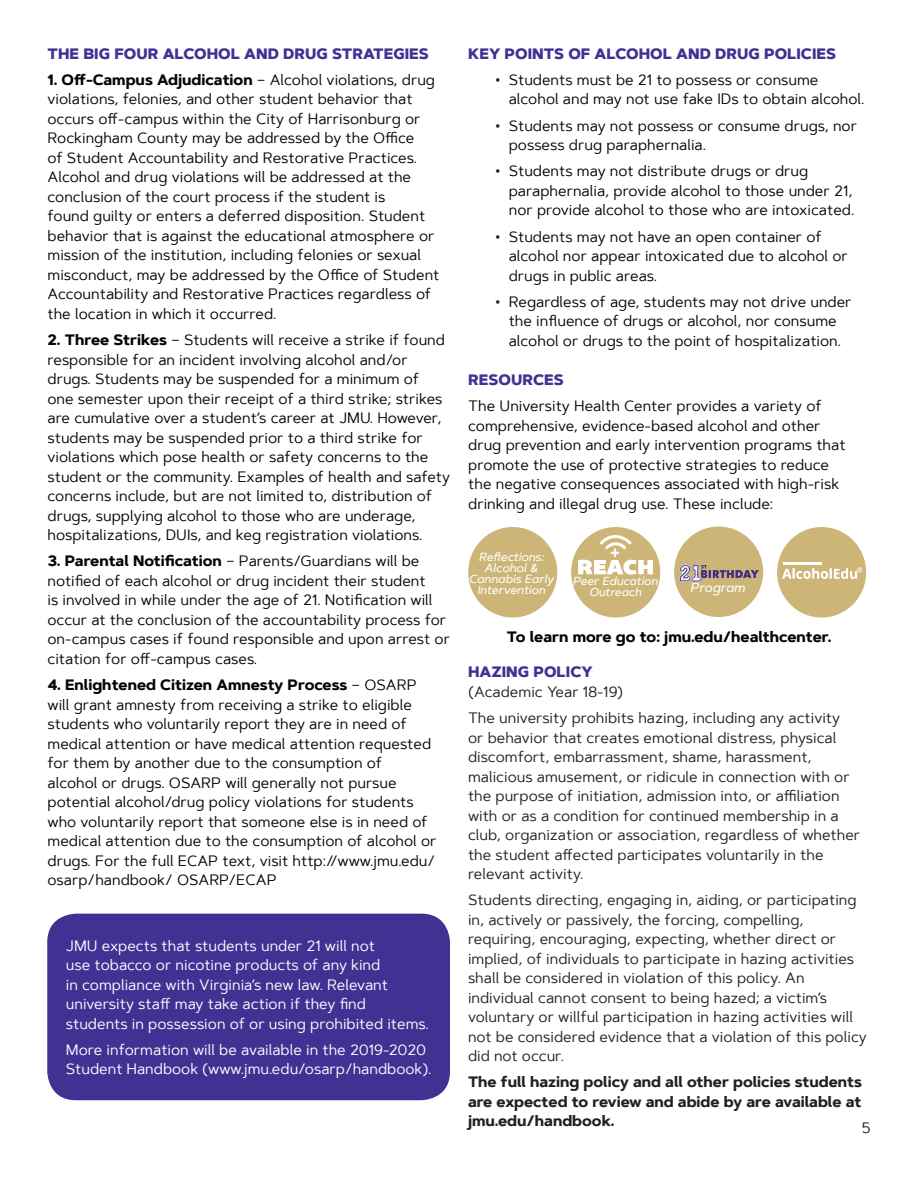
<style>
.page{position:relative;width:918px;height:1188px;background:#fff}
.page>*{position:absolute;margin:0;border:0;box-sizing:border-box;transform-origin:0 0}
.t1{font:15px/19.5px "Artegra Sans";color:#040503}
.t2{font:15px/19.5px "Artegra Sans";color:#231f20}
.t3{font:15px/19.5px "Artegra Sans";color:#fff}
.t4{font:700 15px/19.5px "Artegra Sans";color:#231f20;text-align:justify}
.t5{font:800 15px "Artegra Sans";color:#3f3293}
.t6{font:700 15px "Artegra Sans";color:#040503}
.t7{font:italic 500 12.9px "Artegra Sans";color:#fff}
.t8{font:12.45px "Artegra Sans";color:#fff}
.t9{font:italic 500 11.85px/11.1px "Artegra Sans";color:#fff;text-align:center}
.t10{font:italic 500 11.55px/10.9px "Artegra Sans";color:#fff;text-align:center}
.s1{font-weight:700}
.s2{color:#231f20}
</style>
<div class="page">
<div style="left:777px;top:527px;width:89px;height:91px;background:#ccb576;border-radius:50%"></div>
<svg style="left:782px;top:568px;width:75px;height:11px"></svg>
<hr style="left:783px;top:563px;width:39px;height:2px;background:#fff">
<div style="left:468px;top:527px;width:89px;height:91px;background:#ccb576;border-radius:50%"></div>
<div style="left:571px;top:527px;width:89px;height:91px;background:#ccb576;border-radius:50%"></div>
<svg style="left:578px;top:560px;width:75px;height:15px"></svg>
<img style="left:600px;top:536px;width:32px;height:20px">
<div style="left:674px;top:527px;width:89px;height:90px;background:#ccb576;border-radius:50%"></div>
<img style="left:679px;top:561px;width:79px;height:20px">
<div style="left:47px;top:914px;width:403px;height:186px;background:#3f3293;border-radius:29px"></div>
<p class="t5" style="left:48px;top:42px;width:383px">THE BIG FOUR ALCOHOL AND DRUG STRATEGIES</p>
<p class="t1" style="left:48px;top:70px;width:393px"><span class="s1">1. Off-Campus Adjudication</span> – Alcohol violations, drug violations, felonies, and other student behavior that occurs off-campus within the City of Harrisonburg or Rockingham County may be addressed by the Office<br>of Student Accountability and Restorative Practices.<br>Alcohol and drug violations will be addressed at the conclusion of the court process if the student is<br>found guilty or enters a deferred disposition. Student behavior that is against the educational atmosphere or mission of the institution, including felonies or sexual misconduct, may be addressed by the Office of Student Accountability and Restorative Practices regardless of the location in which it occurred.</p>
<p class="t1" style="left:48px;top:330px;width:404px"><span class="s1">2. Three Strikes</span> – Students will receive a strike if found responsible for an incident involving alcohol and/or drugs. Students may be suspended for a minimum of<br>one semester upon their receipt of a third strike; strikes are cumulative over a student’s career at JMU. However, students may be suspended prior to a third strike for violations which pose health or safety concerns to the student or the community. Examples of health and safety concerns include, but are not limited to, distribution of drugs, supplying alcohol to those who are underage, hospitalizations, DUIs, and keg registration violations.</p>
<p class="t1" style="left:48px;top:551px;width:404px"><span class="s1">3. Parental Notification</span> – Parents/Guardians will be notified of each alcohol or drug incident their student<br>is involved in while under the age of 21. Notification will occur at the conclusion of the accountability process for on-campus cases if found responsible and upon arrest or citation for off-campus cases.</p>
<p class="t1" style="left:48px;top:675px;width:391px"><span class="s1">4. Enlightened Citizen Amnesty Process</span> – OSARP will grant amnesty from receiving a strike to eligible students who voluntarily report they are in need of medical attention or have medical attention requested for them by another due to the consumption of<br>alcohol or drugs. OSARP will generally not pursue potential alcohol/drug policy violations for students who voluntarily report that someone else is in need of medical attention due to the consumption of alcohol or drugs. For the full ECAP text, visit http://www.jmu.edu/ osarp/handbook/ OSARP/ECAP</p>
<p class="t3" style="left:66px;top:935px;width:364px">JMU expects that students under 21 will not<br>use tobacco or nicotine products of any kind<br>in compliance with Virginia’s new law. Relevant university staff may take action if they find students in possession of or using prohibited items.</p>
<p class="t3" style="left:66px;top:1040px;width:367px">More information will be available in the 2019-2020<br>Student Handbook (www.jmu.edu/osarp/handbook).</p>
<p class="t5" style="left:468px;top:42px;width:369px">KEY POINTS OF ALCOHOL AND DRUG POLICIES</p>
<p class="t1" style="left:509px;top:70px;width:357px;text-indent:-14px"><span class="s2">•</span> Students must be 21 to possess or consume alcohol and may not use fake IDs to obtain alcohol.</p>
<p class="t1" style="left:509px;top:115px;width:350px;text-indent:-14px"><span class="s2">•</span> Students may not possess or consume drugs, nor possess drug paraphernalia.</p>
<p class="t1" style="left:509px;top:161px;width:347px;text-indent:-14px"><span class="s2">•</span> Students may not distribute drugs or drug paraphernalia, provide alcohol to those under 21, nor provide alcohol to those who are intoxicated.</p>
<p class="t1" style="left:509px;top:226px;width:341px;text-indent:-14px"><span class="s2">•</span> Students may not have an open container of alcohol nor appear intoxicated due to alcohol or drugs in public areas.</p>
<p class="t1" style="left:495px;top:292px;width:358px;text-align:center"><span class="s2">•</span> Regardless of age, students may not drive under the influence of drugs or alcohol, nor consume alcohol or drugs to the point of hospitalization.</p>
<p class="t5" style="left:468px;top:368px;width:97px">RESOURCES</p>
<p class="t1" style="left:468px;top:396px;width:379px">The University Health Center provides a variety of comprehensive, evidence-based alcohol and other drug prevention and early intervention programs that promote the use of protective strategies to reduce the negative consequences associated with high-risk drinking and illegal drug use. These include:</p>
<p class="t9" style="left:469px;top:551px;width:86px">Reflections:<br>Alcohol &amp;<br>Cannabis Early<br>Intervention</p>
<p class="t10" style="left:573px;top:575px;width:87px">Peer Education<br>Outreach</p>
<p class="t7" style="left:690px;top:578px;width:56px">Program</p>
<p class="t6" style="left:507px;top:626px;width:326px">To learn more go to: jmu.edu/healthcenter.</p>
<p class="t8" style="left:857px;top:563px;width:8px">®</p>
<p class="t5" style="left:468px;top:661px;width:126px">HAZING POLICY</p>
<p class="t2" style="left:468px;top:678px;width:374px;line-height:26.2px">(Academic Year 18-19)<br>The university prohibits hazing, including any activity</p>
<p class="t2" style="left:468px;top:727px;width:394px">or behavior that creates emotional distress, physical discomfort, embarrassment, shame, harassment, malicious amusement, or ridicule in connection with or the purpose of initiation, admission into, or affiliation with or as a condition for continued membership in a club, organization or association, regardless of whether the student affected participates voluntarily in the relevant activity.</p>
<p class="t2" style="left:468px;top:890px;width:400px">Students directing, engaging in, aiding, or participating in, actively or passively, the forcing, compelling, requiring, encouraging, expecting, whether direct or implied, of individuals to participate in hazing activities shall be considered in violation of this policy. An individual cannot consent to being hazed; a victim’s voluntary or willful participation in hazing activities will not be considered evidence that a violation of this policy did not occur.</p>
<p class="t4" style="left:468px;top:1073px;width:395px">The full hazing policy and all other policies students are expected to review and abide by are available at jmu.edu/handbook.</p>
<p class="t2" style="left:861px;top:1118px;width:11px">5</p>
</div>
